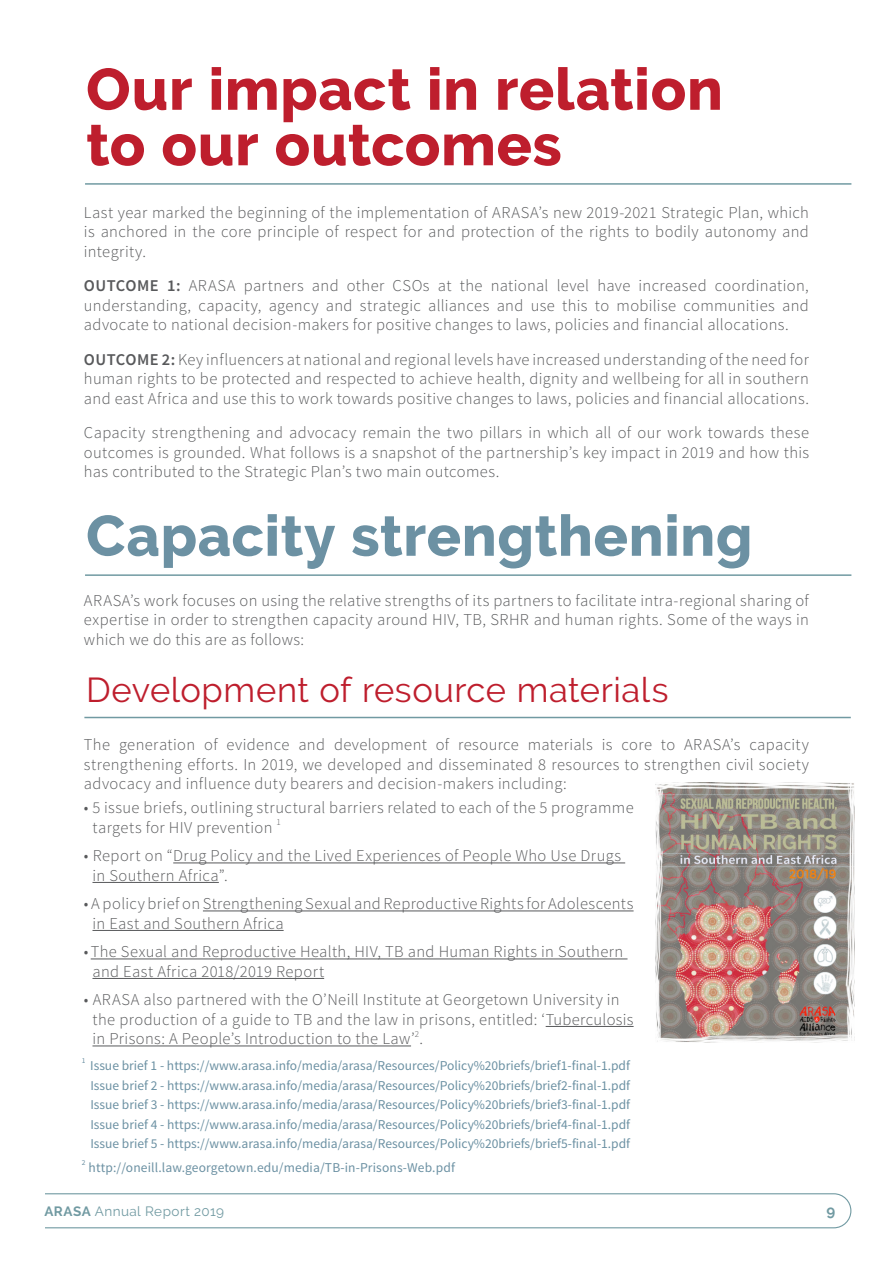
<style>
.page{position:relative;width:893px;height:1263px;background:#fff}
.page>*{position:absolute;margin:0;border:0;box-sizing:border-box;transform-origin:0 0}
.t1{font:800 58.5px "Raleway";letter-spacing:.01em;color:#be1e2d}
.t2{font:800 57px "Raleway";letter-spacing:.01em;color:#6c91a3}
.t3{font:34.5px "Raleway";letter-spacing:.02em;color:#be1e2d}
.t4{font:300 16.5px/19.5px "Source Sans Pro";letter-spacing:.02em;color:#58595b;text-align:justify}
.t5{font:700 15px "Raleway";color:#719aa2}
.t6{font:13.5px "Source Sans Pro";color:#6c91a3}
.t7{font:13.5px "Raleway";letter-spacing:.035em;color:#719aa2}
.t8{font:300 9px "Source Sans Pro";color:#58595b}
.t9{font:7.5px "Source Sans Pro";color:#6c91a3}
.s1{font-weight:600}
.s2{font-weight:700}
</style>
<div class="page">
<hr style="left:85px;top:574px;width:766px;height:2px;background:#719aa2">
<hr style="left:173px;top:862px;width:452px;height:1px;background:#58595b">
<hr style="left:92px;top:882px;width:127px;height:1px;background:#58595b">
<hr style="left:203px;top:910px;width:431px;height:1px;background:#58595b">
<hr style="left:92px;top:930px;width:192px;height:1px;background:#58595b">
<hr style="left:91px;top:958px;width:536px;height:1px;background:#58595b">
<hr style="left:92px;top:978px;width:232px;height:1px;background:#58595b">
<hr style="left:546px;top:1026px;width:88px;height:1px;background:#58595b">
<hr style="left:92px;top:1045px;width:319px;height:1px;background:#58595b">
<hr style="left:84px;top:717px;width:767px;height:1px;background:#719aa2">
<svg style="left:45px;top:1193px;width:807px;height:36px"></svg>
<img style="left:656px;top:782px;width:199px;height:261px">
<hr style="left:85px;top:183px;width:766px;height:2px;background:#719aa2">
<p class="t1" style="left:86px;top:56px;width:638px">Our impact in relation</p>
<p class="t1" style="left:86px;top:111px;width:477px">to our outcomes</p>
<p class="t4" style="left:84px;top:202px;width:726px">Last year marked the beginning of the implementation of ARASA’s new 2019-2021 Strategic Plan, which is anchored in the core principle of respect for and protection of the rights to bodily autonomy and integrity.</p>
<p class="t4" style="left:84px;top:276px;width:726px"><span class="s1">OUTCOME 1:</span> ARASA partners and other CSOs at the national level have increased coordination, understanding, capacity, agency and strategic alliances and use this to mobilise communities and advocate to national decision-makers for positive changes to laws, policies and financial allocations.</p>
<p class="t4" style="left:84px;top:349px;width:726px"><span class="s1">OUTCOME 2:</span> Key influencers at national and regional levels have increased understanding of the need for human rights to be protected and respected to achieve health, dignity and wellbeing for all in southern and east Africa and use this to work towards positive changes to laws, policies and financial allocations.</p>
<p class="t4" style="left:84px;top:423px;width:727px">Capacity strengthening and advocacy remain the two pillars in which all of our work towards these outcomes is grounded. What follows is a snapshot of the partnership’s key impact in 2019 and how this has contributed to the Strategic Plan’s two main outcomes.</p>
<p class="t2" style="left:86px;top:503px;width:668px">Capacity strengthening</p>
<p class="t4" style="left:84px;top:590px;width:727px">ARASA’s work focuses on using the relative strengths of its partners to facilitate intra-regional sharing of expertise in order to strengthen capacity around HIV, TB, SRHR and human rights. Some of the ways in which we do this are as follows:</p>
<p class="t3" style="left:86px;top:670px;width:584px">Development of resource materials</p>
<p class="t4" style="left:84px;top:735px;width:727px">The generation of evidence and development of resource materials is core to ARASA’s capacity strengthening efforts. In 2019, we developed and disseminated 8 resources to strengthen civil society advocacy and influence duty bearers and decision-makers including:</p>
<p class="t4" style="left:84px;top:798px;width:551px">• 5 issue briefs, outlining structural barriers related to each of the 5 programme</p>
<p class="t4" style="left:92px;top:818px;width:181px">targets for HIV prevention</p>
<p class="t8" style="left:277px;top:817px;width:6px">1</p>
<p class="t4" style="left:84px;top:846px;width:539px">• Report on “Drug Policy and the Lived Experiences of People Who Use Drugs</p>
<p class="t4" style="left:92px;top:866px;width:137px">in Southern Africa”.</p>
<p class="t4" style="left:84px;top:894px;width:551px">• A policy brief on Strengthening Sexual and Reproductive Rights for Adolescents</p>
<p class="t4" style="left:92px;top:914px;width:193px">in East and Southern Africa</p>
<p class="t4" style="left:84px;top:942px;width:541px">•The Sexual and Reproductive Health, HIV, TB and Human Rights in Southern</p>
<p class="t4" style="left:92px;top:962px;width:233px">and East Africa 2018/2019 Report</p>
<p class="t4" style="left:84px;top:990px;width:537px">• ARASA also partnered with the O’Neill Institute at Georgetown University in</p>
<p class="t4" style="left:92px;top:1010px;width:543px">the production of a guide to TB and the law in prisons, entitled: ‘Tuberculosis in Prisons: A People’s Introduction to the Law’ .</p>
<p class="t8" style="left:415px;top:1028px;width:6px">2</p>
<p class="t9" style="left:82px;top:1055px;width:5px">1</p>
<p class="t6" style="left:90px;top:1057px;width:541px">Issue brief 1 - https://www.arasa.info/media/arasa/Resources/Policy%20briefs/brief1-final-1.pdf</p>
<p class="t6" style="left:90px;top:1077px;width:541px">Issue brief 2 - https://www.arasa.info/media/arasa/Resources/Policy%20briefs/brief2-final-1.pdf</p>
<p class="t6" style="left:90px;top:1096px;width:541px">Issue brief 3 - https://www.arasa.info/media/arasa/Resources/Policy%20briefs/brief3-final-1.pdf</p>
<p class="t6" style="left:90px;top:1116px;width:541px">Issue brief 4 - https://www.arasa.info/media/arasa/Resources/Policy%20briefs/brief4-final-1.pdf</p>
<p class="t6" style="left:90px;top:1135px;width:541px">Issue brief 5 - https://www.arasa.info/media/arasa/Resources/Policy%20briefs/brief5-final-1.pdf</p>
<p class="t9" style="left:82px;top:1157px;width:5px">2</p>
<p class="t6" style="left:89px;top:1159px;width:368px">http://oneill.law.georgetown.edu/media/TB-in-Prisons-Web.pdf</p>
<p class="t7" style="left:44px;top:1203px;width:181px"><span class="s2">ARASA</span> Annual Report 2019</p>
<p class="t5" style="left:826px;top:1202px;width:10px">9</p>
</div>
